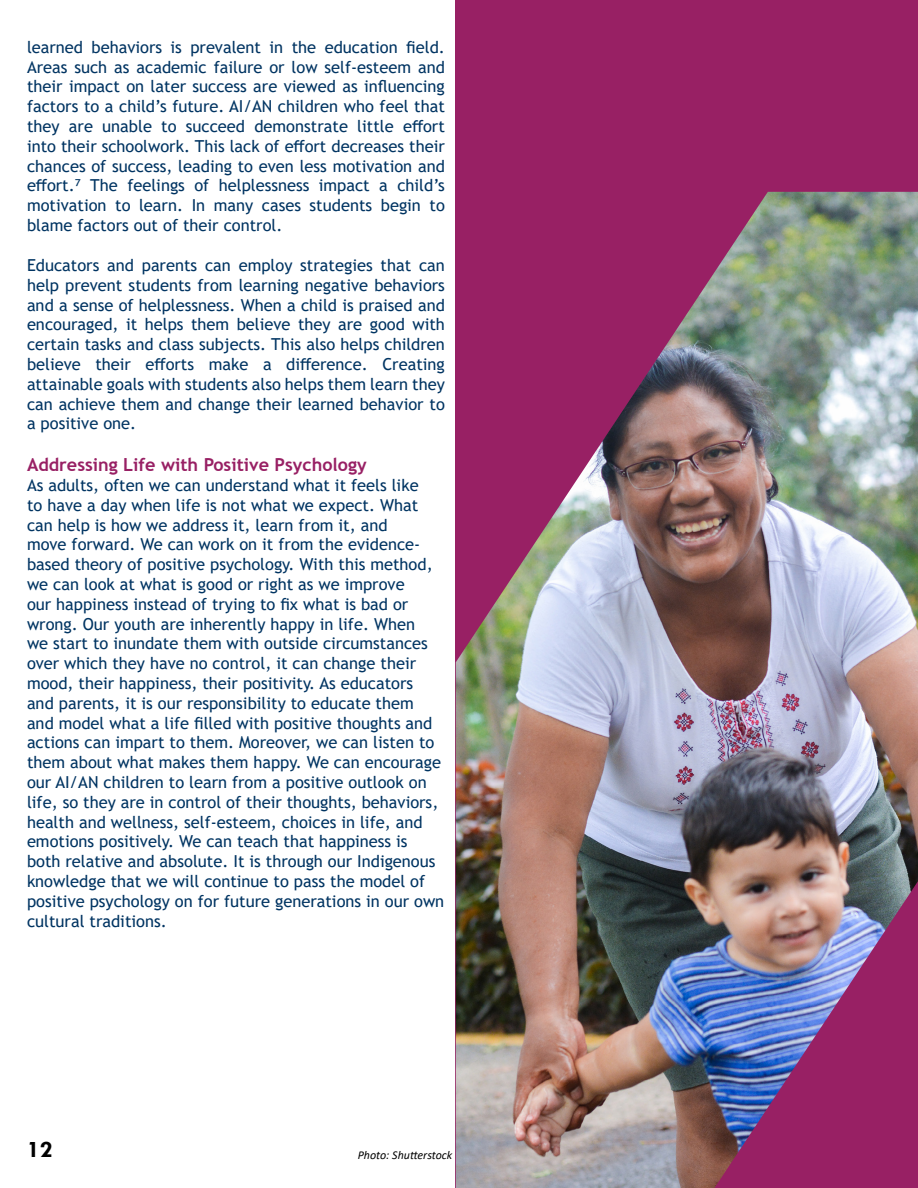
<style>
.page{position:relative;width:918px;height:1188px;background:#fff}
.page>*{position:absolute;margin:0;border:0;box-sizing:border-box;transform-origin:0 0}
.t1{font:700 24px "Tw Cen";color:#000}
.t2{font:700 18px "Trebuchet MS";color:#982064}
.t3{font:16.5px/19.8px "Trebuchet MS";color:#003462;text-align:justify}
.t4{font:italic 12px "Calibri";color:#000}
</style>
<div class="page">
<div style="left:456px;top:0;width:462px;height:1188px;background:#982064"></div>
<img style="left:456px;top:192px;width:462px;height:996px">
<p class="t3" style="left:27px;top:37px;width:419px">learned behaviors is prevalent in the education field.<br>Areas such as academic failure or low self-esteem and their impact on later success are viewed as influencing factors to a child’s future. AI/AN children who feel that they are unable to succeed demonstrate little effort into their schoolwork. This lack of effort decreases their chances of success, leading to even less motivation and effort.⁷ The feelings of helplessness impact a child’s motivation to learn. In many cases students begin to blame factors out of their control.</p>
<p class="t3" style="left:27px;top:255px;width:419px">Educators and parents can employ strategies that can help prevent students from learning negative behaviors and a sense of helplessness. When a child is praised and encouraged, it helps them believe they are good with certain tasks and class subjects. This also helps children believe their efforts make a difference. Creating attainable goals with students also helps them learn they can achieve them and change their learned behavior to a positive one.</p>
<p class="t2" style="left:27px;top:454px;width:341px">Addressing Life with Positive Psychology</p>
<p class="t3" style="left:27px;top:475px;width:419px;text-align:left">As adults, often we can understand what it feels like<br>to have a day when life is not what we expect. What can help is how we address it, learn from it, and<br>move forward. We can work on it from the evidence&shy;based theory of positive psychology. With this method, we can look at what is good or right as we improve<br>our happiness instead of trying to fix what is bad or wrong. Our youth are inherently happy in life. When<br>we start to inundate them with outside circumstances over which they have no control, it can change their mood, their happiness, their positivity. As educators<br>and parents, it is our responsibility to educate them and model what a life filled with positive thoughts and actions can impart to them. Moreover, we can listen to them about what makes them happy. We can encourage our AI/AN children to learn from a positive outlook on life, so they are in control of their thoughts, behaviors, health and wellness, self-esteem, choices in life, and emotions positively. We can teach that happiness is both relative and absolute. It is through our Indigenous knowledge that we will continue to pass the model of positive psychology on for future generations in our own cultural traditions.</p>
<h1 class="t1" style="left:27px;top:1135px;width:27px">12</h1>
<p class="t4" style="left:358px;top:1147px;width:96px">Photo: Shutterstock</p>
</div>
